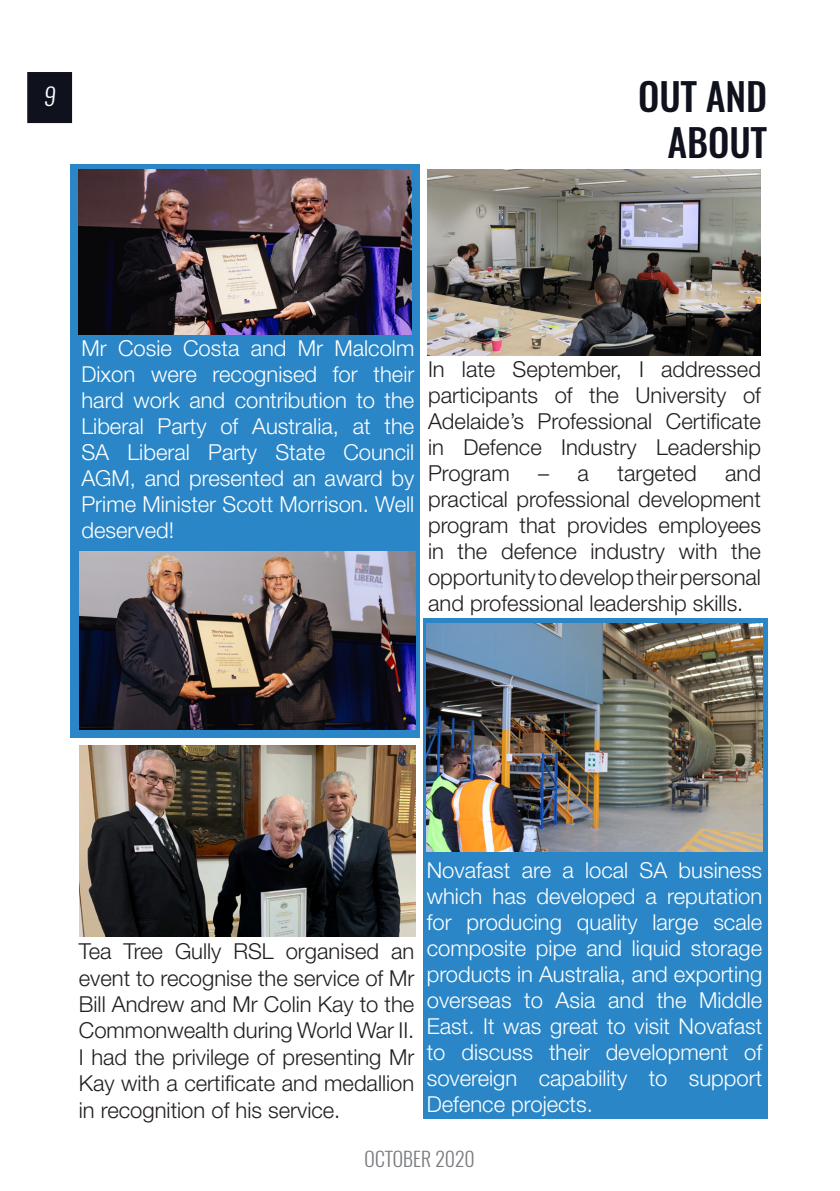
<style>
.page{position:relative;width:840px;height:1191px;background:#fff}
.page>*{position:absolute;margin:0;border:0;box-sizing:border-box;transform-origin:0 0}
.t1{font:italic 500 38px "Oswald";color:#0f121c}
.t2{font:italic 300 24px "Oswald";color:#fff}
.t3{font:300 22px/26px "Helvetica Neue LT Pro";color:#231f20;text-align:justify}
.t4{font:300 22px/26px "Helvetica Neue LT Pro";color:#fff;text-align:justify}
.t5{font:italic 300 20px "Oswald";color:#7a7c7f}
</style>
<div class="page">
<div style="left:423px;top:618px;width:344px;height:501px;background:#2a86c7"></div>
<div style="left:27px;top:72px;width:45px;height:51px;background:#0f121c"></div>
<div style="left:70px;top:164px;width:350px;height:573px;background:#2a86c7"></div>
<img style="left:426px;top:623px;width:336px;height:228px">
<img style="left:79px;top:551px;width:336px;height:178px">
<img style="left:427px;top:170px;width:333px;height:186px">
<img style="left:79px;top:170px;width:332px;height:164px">
<img style="left:79px;top:746px;width:336px;height:190px">
<p class="t2" style="left:44px;top:79px;width:13px">9</p>
<p class="t1" style="left:639px;top:70px;width:136px">OUT AND</p>
<p class="t1" style="left:668px;top:116px;width:101px">ABOUT</p>
<p class="t4" style="left:81px;top:334px;width:334px">Mr Cosie Costa and Mr Malcolm Dixon were recognised for their hard work and contribution to the Liberal Party of Australia, at the SA Liberal Party State Council AGM, and presented an award by Prime Minister Scott Morrison. Well deserved!</p>
<p class="t3" style="left:428px;top:356px;width:334px">In late September, I addressed participants of the University of Adelaide’s Professional Certificate in Defence Industry Leadership Program</p>
<p class="t3" style="left:428px;top:460px;width:334px;text-indent:297px">and practical professional development program that provides employees in the defence industry with the opportunity to develop their personal and professional leadership skills.</p>
<p class="t3" style="left:538px;top:460px;width:52px">– a</p>
<p class="t3" style="left:617px;top:460px;width:81px">targeted</p>
<p class="t3" style="left:79px;top:937px;width:337px">Tea Tree Gully RSL organised an event to recognise the service of Mr Bill Andrew and Mr Colin Kay to the Commonwealth during World War II.<br>I had the privilege of presenting Mr Kay with a certificate and medallion in recognition of his service.</p>
<p class="t4" style="left:426px;top:857px;width:337px">Novafast are a local SA business which has developed a reputation for producing quality large scale composite pipe and liquid storage products in Australia, and exporting overseas to Asia and the Middle East. It was great to visit Novafast to discuss their development of sovereign capability to support Defence projects.</p>
<p class="t5" style="left:364px;top:1145px;width:114px">OCTOBER 2020</p>
</div>
